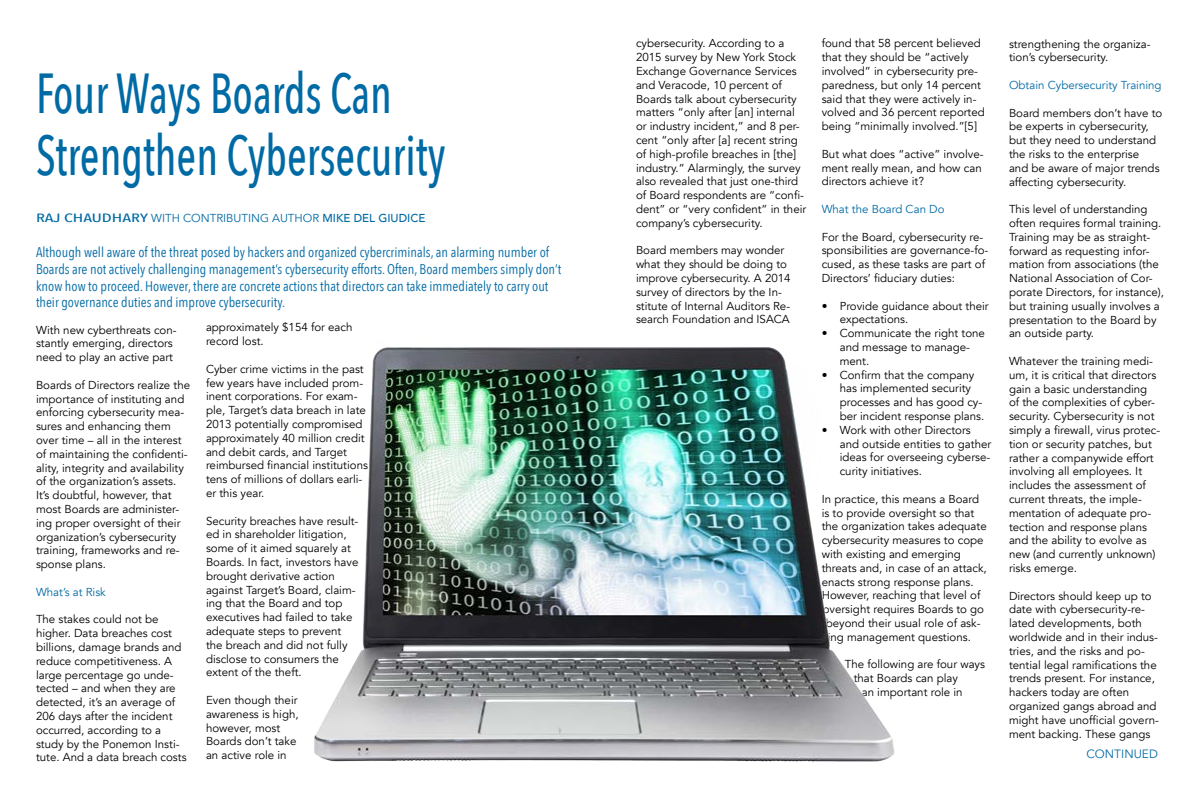
<style>
.page{position:relative;width:1200px;height:800px;background:#fff}
.page>*{position:absolute;margin:0;border:0;box-sizing:border-box;transform-origin:0 0}
.t1{font:500 56.2px/62px "Avenir Next Condensed";color:#006aa5;scale:.8 1}
.t2{font:14px/16.8px "Avenir Next Condensed";color:#006aa5}
.t3{font:12px "Avenir";color:#006aa5}
.t4{font:11.5px/13.8px "Avenir";color:#000}
.t5{font:11.5px "Avenir";color:#006aa5}
.s1{font-family:"Avenir Next Condensed";font-weight:500;font-size:12px}
.s2{font-weight:500}
</style>
<div class="page">
<img style="left:314px;top:347px;width:580px;height:415px">
<h1 class="t1" style="left:36px;top:62px;width:513px">Four Ways Boards Can<br>Strengthen Cybersecurity</h1>
<p class="t5" style="left:36px;top:211px;width:391px"><span class="s1">RAJ CHAUDHARY</span> WITH CONTRIBUTING AUTHOR <span class="s2">MIKE DEL GIUDICE</span></p>
<p class="t2" style="left:36px;top:243px;width:527px">Although well aware of the threat posed by hackers and organized cybercriminals, an alarming number of Boards are not actively challenging management’s cybersecurity efforts. Often, Board members simply don’t know how to proceed. However, there are concrete actions that directors can take immediately to carry out their governance duties and improve cybersecurity.</p>
<p class="t4" style="left:36px;top:323px;width:142px">With new cyberthreats con&shy;stantly emerging, directors need to play an active part</p>
<p class="t4" style="left:36px;top:378px;width:156px">Boards of Directors realize the importance of instituting and enforcing cybersecurity mea&shy;sures and enhancing them over time – all in the interest of maintaining the confidenti&shy;ality, integrity and availability of the organization’s assets.<br>It’s doubtful, however, that most Boards are administer&shy;ing proper oversight of their organization’s cybersecurity training, frameworks and re&shy;sponse plans.</p>
<p class="t5" style="left:36px;top:585px;width:71px">What’s at Risk</p>
<p class="t4" style="left:36px;top:613px;width:152px">The stakes could not be higher. Data breaches cost billions, damage brands and reduce competitiveness. A large percentage go unde&shy;tected – and when they are detected, it’s an average of<br>206 days after the incident occurred, according to a study by the Ponemon Insti&shy;tute. And a data breach costs</p>
<p class="t4" style="left:206px;top:321px;width:148px">approximately $154 for each record lost.</p>
<p class="t4" style="left:206px;top:362px;width:164px">Cyber crime victims in the past few years have included prom&shy;inent corporations. For exam&shy;ple, Target’s data breach in late<br>2013 potentially compromised approximately 40 million credit and debit cards, and Target reimbursed financial institutions tens of millions of dollars earli&shy;er this year.</p>
<p class="t4" style="left:206px;top:514px;width:154px">Security breaches have result&shy;ed in shareholder litigation, some of it aimed squarely at<br>Boards. In fact, investors have brought derivative action against Target’s Board, claim&shy;ing that the Board and top executives had failed to take adequate steps to prevent the breach and did not fully disclose to consumers the extent of the theft.</p>
<p class="t4" style="left:206px;top:693px;width:94px">Even though their awareness is high, however, most<br>Boards don’t take an active role in</p>
<p class="t4" style="left:636px;top:37px;width:172px">cybersecurity. According to a<br>2015 survey by New York Stock<br>Exchange Governance Services and Veracode, 10 percent of<br>Boards talk about cybersecurity matters “only after [an] internal or industry incident,” and 8 per&shy;cent “only after [a] recent string of high-profile breaches in [the] industry.” Alarmingly, the survey also revealed that just one-third of Board respondents are “confi&shy;dent” or “very confident” in their company’s cybersecurity.</p>
<p class="t4" style="left:636px;top:244px;width:156px">Board members may wonder what they should be doing to improve cybersecurity. A 2014 survey of directors by the In&shy;stitute of Internal Auditors Re&shy;search Foundation and ISACA</p>
<p class="t4" style="left:822px;top:37px;width:165px">found that 58 percent believed that they should be “actively involved” in cybersecurity pre&shy;paredness, but only 14 percent said that they were actively in&shy;volved and 36 percent reported being “minimally involved.”[5]</p>
<p class="t4" style="left:822px;top:147px;width:163px">But what does “active” involve&shy;ment really mean, and how can directors achieve it?</p>
<p class="t5" style="left:822px;top:202px;width:124px">What the Board Can Do</p>
<p class="t4" style="left:822px;top:230px;width:168px">For the Board, cybersecurity re&shy;sponsibilities are governance-fo&shy;cused, as these tasks are part of Directors’ fiduciary duties:</p>
<p class="t4" style="left:840px;top:299px;width:151px;text-indent:-18px">• Provide guidance about their expectations.</p>
<p class="t4" style="left:840px;top:327px;width:147px;text-indent:-18px">• Communicate the right tone and message to manage&shy;ment.</p>
<p class="t4" style="left:840px;top:368px;width:146px;text-indent:-18px">• Confirm that the company has implemented security processes and has good cy&shy;ber incident response plans.</p>
<p class="t4" style="left:840px;top:423px;width:153px;text-indent:-18px">• Work with other Directors and outside entities to gather ideas for overseeing cyberse&shy;curity initiatives.</p>
<p class="t4" style="left:822px;top:492px;width:159px">In practice, this means a Board</p>
<p class="t4" style="left:822px;top:506px;width:154px">is to provide oversight so that</p>
<p class="t4" style="left:822px;top:520px;width:167px">the organization takes adequate</p>
<p class="t4" style="left:822px;top:534px;width:163px">cybersecurity measures to cope</p>
<p class="t4" style="left:822px;top:547px;width:141px">with existing and emerging</p>
<p class="t4" style="left:822px;top:561px;width:167px">threats and, in case of an attack,</p>
<p class="t4" style="left:822px;top:575px;width:153px">enacts strong response plans.</p>
<p class="t4" style="left:822px;top:589px;width:160px">However, reaching that level of</p>
<p class="t4" style="left:823px;top:603px;width:163px">oversight requires Boards to go</p>
<p class="t4" style="left:826px;top:616px;width:156px">beyond their usual role of ask-</p>
<p class="t4" style="left:828px;top:630px;width:145px">ing management questions.</p>
<p class="t4" style="left:845px;top:658px;width:142px">The following are four ways</p>
<p class="t4" style="left:854px;top:672px;width:106px">that Boards can play</p>
<p class="t4" style="left:862px;top:685px;width:102px">an important role in</p>
<p class="t4" style="left:1009px;top:37px;width:143px">strengthening the organiza&shy;tion’s cybersecurity.</p>
<p class="t5" style="left:1009px;top:78px;width:154px">Obtain Cybersecurity Training</p>
<p class="t4" style="left:1009px;top:106px;width:155px">Board members don’t have to be experts in cybersecurity, but they need to understand the risks to the enterprise<br>and be aware of major trends affecting cybersecurity.</p>
<p class="t4" style="left:1009px;top:202px;width:157px">This level of understanding often requires formal training.<br>Training may be as straight&shy;forward as requesting infor&shy;mation from associations (the<br>National Association of Cor&shy;porate Directors, for instance), but training usually involves a presentation to the Board by an outside party.</p>
<p class="t4" style="left:1009px;top:354px;width:153px">Whatever the training medi&shy;um, it is critical that directors gain a basic understanding of the complexities of cyber&shy;security. Cybersecurity is not simply a firewall, virus protec&shy;tion or security patches, but rather a companywide effort involving all employees. It includes the assessment of current threats, the imple&shy;mentation of adequate pro&shy;tection and response plans and the ability to evolve as new (and currently unknown) risks emerge.</p>
<p class="t4" style="left:1009px;top:589px;width:151px">Directors should keep up to date with cybersecurity-re&shy;lated developments, both worldwide and in their indus&shy;tries, and the risks and po&shy;tential legal ramifications the trends present. For instance, hackers today are often organized gangs abroad and might have unofficial govern&shy;ment backing. These gangs</p>
<p class="t3" style="left:1086px;top:747px;width:73px">CONTINUED</p>
</div>
